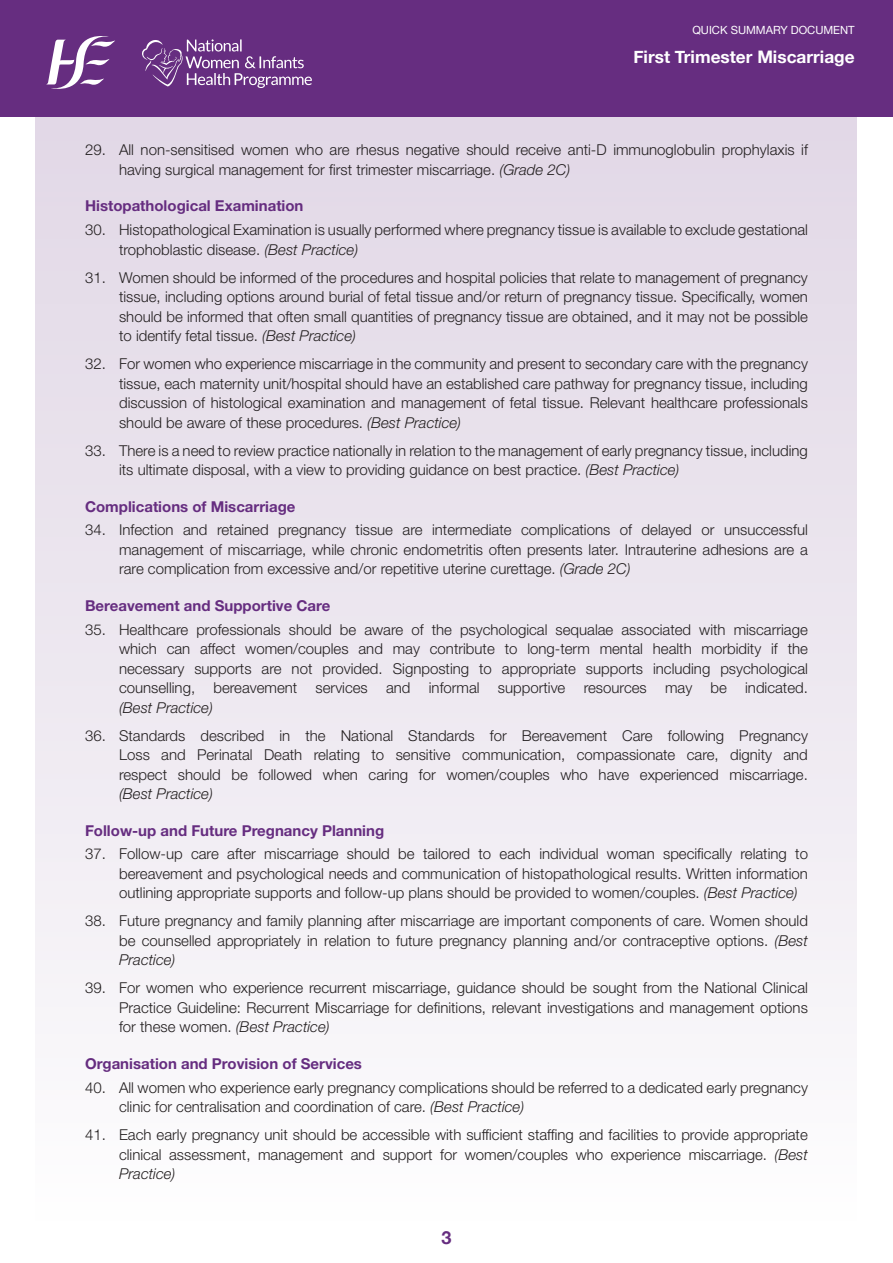
<style>
.page{position:relative;width:893px;height:1263px;background:#fff}
.page>*{position:absolute;margin:0;border:0;box-sizing:border-box;transform-origin:0 0}
.t1{font:700 18px "Helvetica Neue";color:#662d80}
.t2{font:700 17.25px "Helvetica Neue";color:#fff}
.t3{font:300 15px/19.5px "Helvetica Neue LT Std";color:#231f20;text-align:justify}
.t4{font:700 15px "Helvetica Neue LT Std";color:#662d80}
.t5{font:11.25px "Helvetica Neue";color:#fff}
.s1{font-style:italic}
</style>
<div class="page">
<div style="left:35px;top:38px;width:821px;height:1187px;background:linear-gradient(to bottom,#dfd4e4,#fcfcfd)"></div>
<div style="left:0;top:0;width:893px;height:117px;background:#662d80"></div>
<svg style="left:46px;top:36px;width:69px;height:53px"></svg>
<svg style="left:142px;top:39px;width:170px;height:49px"></svg>
<p class="t5" style="left:692px;top:22px;width:164px">QUICK SUMMARY DOCUMENT</p>
<p class="t2" style="left:633px;top:44px;width:223px">First Trimester Miscarriage</p>
<p class="t3" style="left:119px;top:140px;width:690px;text-indent:-34px">29. All non-sensitised women who are rhesus negative should receive anti-D immunoglobulin prophylaxis if having surgical management for first trimester miscarriage. <span class="s1">(Grade 2C)</span></p>
<h3 class="t4" style="left:85px;top:197px;width:220px">Histopathological Examination</h3>
<p class="t3" style="left:119px;top:220px;width:690px;text-indent:-34px">30. Histopathological Examination is usually performed where pregnancy tissue is available to exclude gestational trophoblastic disease. <span class="s1">(Best Practice)</span></p>
<p class="t3" style="left:119px;top:267px;width:690px;text-indent:-34px">31. Women should be informed of the procedures and hospital policies that relate to management of pregnancy tissue, including options around burial of fetal tissue and/or return of pregnancy tissue. Specifically, women should be informed that often small quantities of pregnancy tissue are obtained, and it may not be possible to identify fetal tissue. <span class="s1">(Best Practice)</span></p>
<p class="t3" style="left:119px;top:354px;width:690px;text-indent:-34px">32. For women who experience miscarriage in the community and present to secondary care with the pregnancy tissue, each maternity unit/hospital should have an established care pathway for pregnancy tissue, including discussion of histological examination and management of fetal tissue. Relevant healthcare professionals should be aware of these procedures. <span class="s1">(Best Practice)</span></p>
<p class="t3" style="left:119px;top:440px;width:690px;text-indent:-34px">33. There is a need to review practice nationally in relation to the management of early pregnancy tissue, including its ultimate disposal, with a view to providing guidance on best practice. <span class="s1">(Best Practice)</span></p>
<h3 class="t4" style="left:85px;top:497px;width:212px">Complications of Miscarriage</h3>
<p class="t3" style="left:119px;top:520px;width:690px;text-indent:-34px">34. Infection and retained pregnancy tissue are intermediate complications of delayed or unsuccessful management of miscarriage, while chronic endometritis often presents later. Intrauterine adhesions are a rare complication from excessive and/or repetitive uterine curettage. <span class="s1">(Grade 2C)</span></p>
<h3 class="t4" style="left:85px;top:596px;width:247px">Bereavement and Supportive Care</h3>
<p class="t3" style="left:119px;top:619px;width:690px;text-indent:-34px">35. Healthcare professionals should be aware of the psychological sequalae associated with miscarriage which can affect women/couples and may contribute to long-term mental health morbidity if the necessary supports are not provided. Signposting to appropriate supports including psychological counselling, bereavement services and informal supportive resources may be indicated. <span class="s1">(Best Practice)</span></p>
<p class="t3" style="left:119px;top:725px;width:690px;text-indent:-34px">36. Standards described in the National Standards for Bereavement Care following Pregnancy Loss and Perinatal Death relating to sensitive communication, compassionate care, dignity and respect should be followed when caring for women/couples who have experienced miscarriage. <span class="s1">(Best Practice)</span></p>
<h3 class="t4" style="left:85px;top:821px;width:301px">Follow-up and Future Pregnancy Planning</h3>
<p class="t3" style="left:119px;top:844px;width:690px;text-indent:-34px">37. Follow-up care after miscarriage should be tailored to each individual woman specifically relating to bereavement and psychological needs and communication of histopathological results. Written information outlining appropriate supports and follow-up plans should be provided to women/couples. <span class="s1">(Best Practice)</span></p>
<p class="t3" style="left:119px;top:911px;width:690px;text-indent:-34px">38. Future pregnancy and family planning after miscarriage are important components of care. Women should be counselled appropriately in relation to future pregnancy planning and/or contraceptive options. <span class="s1">(Best Practice)</span></p>
<p class="t3" style="left:119px;top:978px;width:690px;text-indent:-34px">39. For women who experience recurrent miscarriage, guidance should be sought from the National Clinical Practice Guideline: Recurrent Miscarriage for definitions, relevant investigations and management options for these women. <span class="s1">(Best Practice)</span></p>
<h3 class="t4" style="left:85px;top:1054px;width:278px">Organisation and Provision of Services</h3>
<p class="t3" style="left:119px;top:1077px;width:690px;text-indent:-34px">40. All women who experience early pregnancy complications should be referred to a dedicated early pregnancy clinic for centralisation and coordination of care. <span class="s1">(Best Practice)</span></p>
<p class="t3" style="left:119px;top:1125px;width:690px;text-indent:-34px">41. Each early pregnancy unit should be accessible with sufficient staffing and facilities to provide appropriate clinical assessment, management and support for women/couples who experience miscarriage. <span class="s1">(Best Practice)</span></p>
<p class="t1" style="left:441px;top:1223px;width:12px">3</p>
</div>
